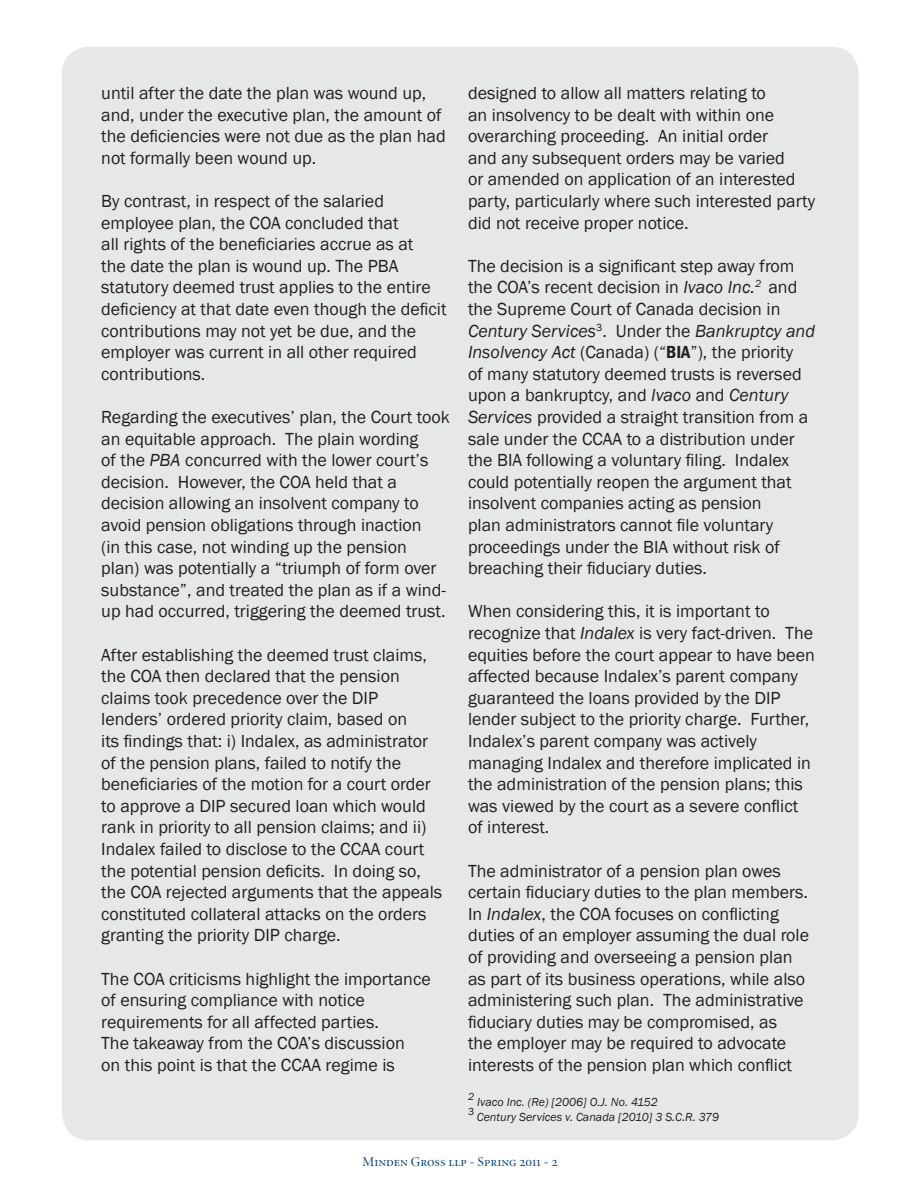
<style>
.page{position:relative;width:918px;height:1188px;background:#fff}
.page>*{position:absolute;margin:0;border:0;box-sizing:border-box;transform-origin:0 0}
.t1{font:18px/21.6px "Franklin Gothic";color:#231f20}
.t2{font:13.5px "Minion Display Regular SC";color:#013d7d}
.t3{font:italic 12px "Franklin Gothic";color:#231f20}
.t4{font:italic 10.5px "Franklin Gothic";color:#231f20}
.t5{font:10.5px "Franklin Gothic";color:#231f20}
.s1{font-style:italic}
.s2{font-weight:600;font-stretch:condensed}
</style>
<div class="page">
<div style="left:62px;top:47px;width:797px;height:1093px;background:#e6e7e9;border-radius:27px"></div>
<p class="t1" style="left:101px;top:83px;width:346px">until after the date the plan was wound up, and, under the executive plan, the amount of the deficiencies were not due as the plan had not formally been wound up.</p>
<p class="t1" style="left:101px;top:191px;width:347px">By contrast, in respect of the salaried employee plan, the COA concluded that<br>all rights of the beneficiaries accrue as at<br>the date the plan is wound up. The PBA statutory deemed trust applies to the entire deficiency at that date even though the deficit contributions may not yet be due, and the employer was current in all other required contributions.</p>
<p class="t1" style="left:101px;top:407px;width:350px">Regarding the executives’ plan, the Court took an equitable approach. The plain wording<br>of the <span class="s1">PBA</span> concurred with the lower court’s decision. However, the COA held that a decision allowing an insolvent company to avoid pension obligations through inaction<br>(in this case, not winding up the pension<br>plan) was potentially a “triumph of form over substance”, and treated the plan as if a wind&shy;up had occurred, triggering the deemed trust.</p>
<p class="t1" style="left:101px;top:644px;width:343px">After establishing the deemed trust claims, the COA then declared that the pension claims took precedence over the DIP lenders’ ordered priority claim, based on<br>its findings that: i) Indalex, as administrator of the pension plans, failed to notify the beneficiaries of the motion for a court order to approve a DIP secured loan which would rank in priority to all pension claims; and ii)<br>Indalex failed to disclose to the CCAA court the potential pension deficits. In doing so, the COA rejected arguments that the appeals constituted collateral attacks on the orders granting the priority DIP charge.</p>
<p class="t1" style="left:101px;top:968px;width:331px">The COA criticisms highlight the importance of ensuring compliance with notice requirements for all affected parties.<br>The takeaway from the COA’s discussion<br>on this point is that the CCAA regime is</p>
<p class="t1" style="left:468px;top:83px;width:349px">designed to allow all matters relating to<br>an insolvency to be dealt with within one overarching proceeding. An initial order<br>and any subsequent orders may be varied<br>or amended on application of an interested party, particularly where such interested party did not receive proper notice.</p>
<p class="t1" style="left:468px;top:255px;width:349px">The decision is a significant step away from the COA’s recent decision in <span class="s1">Ivaco Inc.</span><sup>2</sup> and the Supreme Court of Canada decision in <span class="s1">Century Services</span><sup>3</sup>. Under the <span class="s1">Bankruptcy and Insolvency Act</span> (Canada) (“<span class="s2">BIA</span>”), the priority<br>of many statutory deemed trusts is reversed upon a bankruptcy, and <span class="s1">Ivaco</span> and <span class="s1">Century Services</span> provided a straight transition from a sale under the CCAA to a distribution under the BIA following a voluntary filing. Indalex could potentially reopen the argument that insolvent companies acting as pension<br>plan administrators cannot file voluntary proceedings under the BIA without risk of breaching their fiduciary duties.</p>
<p class="t1" style="left:468px;top:601px;width:348px">When considering this, it is important to recognize that <span class="s1">Indalex</span> is very fact-driven. The equities before the court appear to have been affected because Indalex’s parent company guaranteed the loans provided by the DIP lender subject to the priority charge. Further, Indalex’s parent company was actively managing Indalex and therefore implicated in the administration of the pension plans; this was viewed by the court as a severe conflict of interest.</p>
<p class="t1" style="left:468px;top:860px;width:343px">The administrator of a pension plan owes certain fiduciary duties to the plan members.<br>In <span class="s1">Indalex</span>, the COA focuses on conflicting duties of an employer assuming the dual role of providing and overseeing a pension plan as part of its business operations, while also administering such plan. The administrative fiduciary duties may be compromised, as<br>the employer may be required to advocate interests of the pension plan which conflict</p>
<p class="t4" style="left:468px;top:1090px;width:8px">2</p>
<p class="t3" style="left:477px;top:1095px;width:182px">Ivaco Inc. (Re) [2006] O.J. No. 4152</p>
<p class="t5" style="left:468px;top:1105px;width:8px">3</p>
<p class="t3" style="left:477px;top:1110px;width:244px">Century Services v. Canada [2010] 3 S.C.R. 379</p>
<p class="t2" style="left:363px;top:1155px;width:196px">Minden Gross llp - Spring 2011 - 2</p>
</div>
